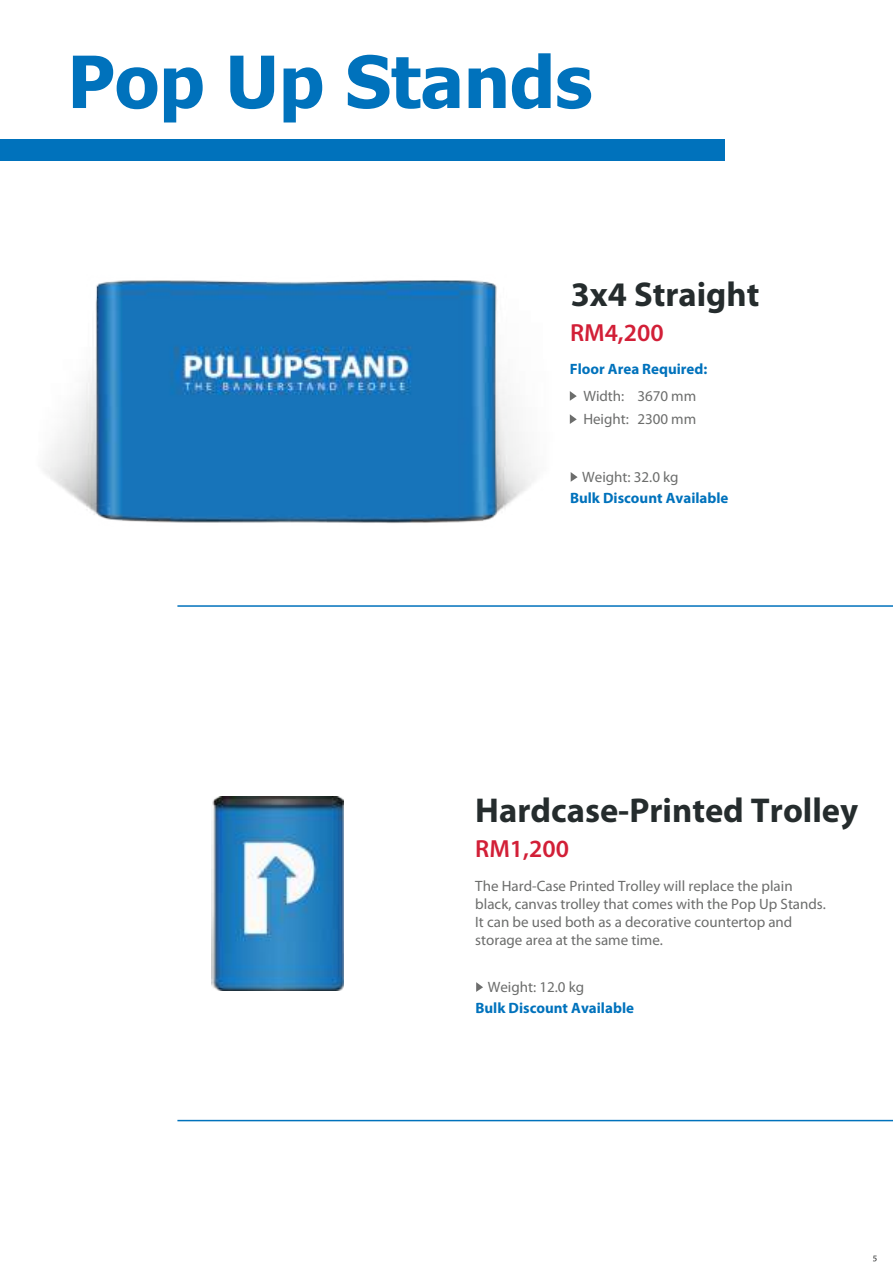
<style>
.page{position:relative;width:893px;height:1263px;background:#fff}
.page>*{position:absolute;margin:0;border:0;box-sizing:border-box;transform-origin:0 0}
.t1{font:700 72px "Tahoma";color:#0072bc}
.t2{font:700 34.5px "Myriad Pro";color:#252c2d}
.t3{font:600 24.75px "Myriad Pro";color:#d21f37}
.t4{font:15px/18px "Myriad Pro";color:#6c6d6c}
.t5{font:700 15px "Myriad Pro";color:#0072bc}
</style>
<div class="page">
<div style="left:0;top:140px;width:724px;height:21px;background:#0072bc"></div>
<img style="left:43px;top:280px;width:528px;height:243px">
<img style="left:212px;top:796px;width:132px;height:194px">
<hr style="left:177px;top:1120px;width:716px;height:1px;background:#0072bc">
<svg style="left:873px;top:1255px;width:4px;height:6px"></svg>
<hr style="left:177px;top:605px;width:716px;height:2px;background:#0072bc">
<svg style="left:571px;top:472px;width:7px;height:10px"></svg>
<svg style="left:570px;top:391px;width:7px;height:10px"></svg>
<svg style="left:570px;top:414px;width:7px;height:10px"></svg>
<svg style="left:476px;top:982px;width:7px;height:10px"></svg>
<h1 class="t1" style="left:68px;top:31px;width:526px">Pop Up Stands</h1>
<h2 class="t2" style="left:571px;top:272px;width:190px">3x4 Straight</h2>
<h3 class="t3" style="left:570px;top:317px;width:95px">RM4,200</h3>
<p class="t5" style="left:570px;top:359px;width:139px">Floor Area Required:</p>
<p class="t4" style="left:583px;top:410px;width:114px">Height: 2300 mm</p>
<p class="t4" style="left:583px;top:386px;width:114px">Width: 3670 mm</p>
<p class="t4" style="left:582px;top:467px;width:98px">Weight: 32.0 kg</p>
<p class="t5" style="left:570px;top:488px;width:160px">Bulk Discount Available</p>
<h2 class="t2" style="left:475px;top:788px;width:384px">Hardcase-Printed Trolley</h2>
<h3 class="t3" style="left:475px;top:832px;width:95px">RM1,200</h3>
<p class="t4" style="left:475px;top:877px;width:352px">The Hard-Case Printed Trolley will replace the plain black, canvas trolley that comes with the Pop Up Stands.<br>It can be used both as a decorative countertop and storage area at the same time.</p>
<p class="t4" style="left:488px;top:977px;width:98px">Weight: 12.0 kg</p>
<p class="t5" style="left:475px;top:998px;width:160px">Bulk Discount Available</p>
</div>
